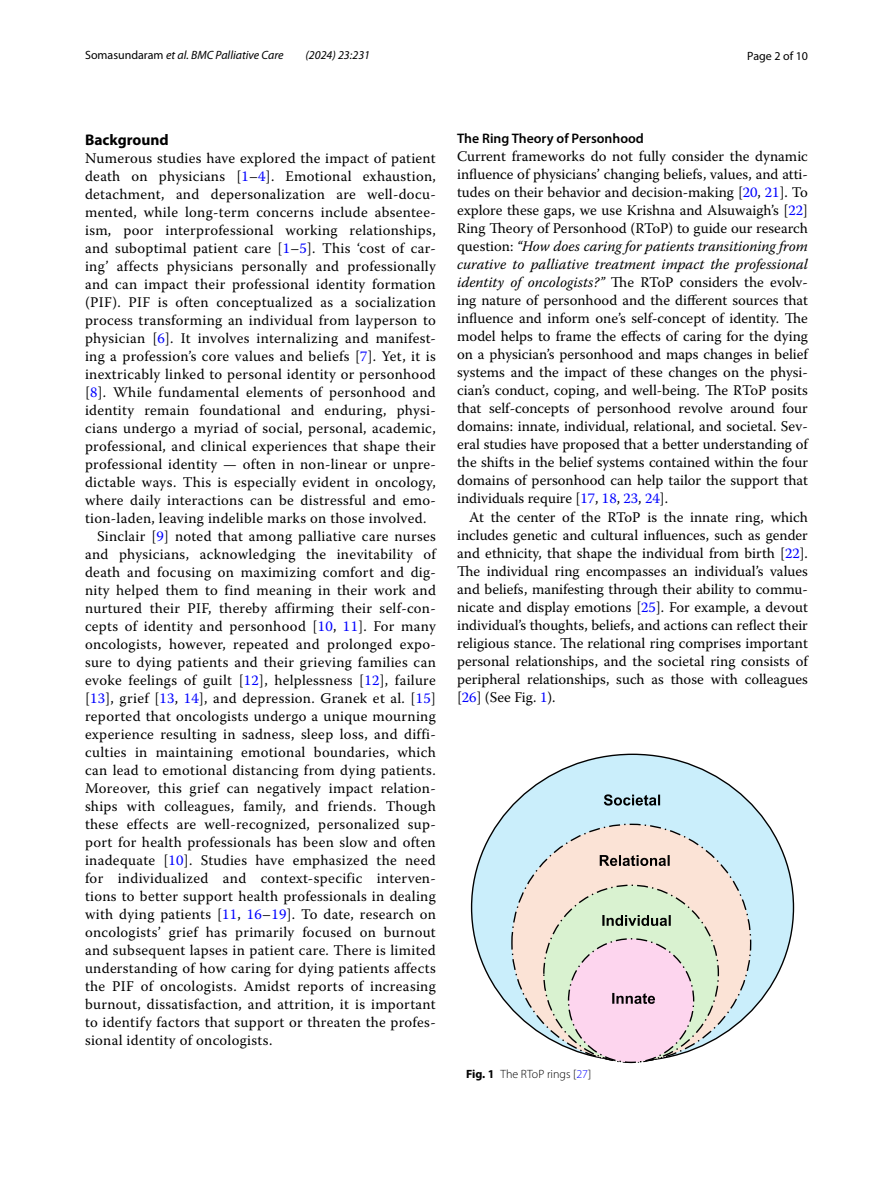
<style>
.page{position:relative;width:893px;height:1187px;background:#fff}
.page>*{position:absolute;margin:0;border:0;box-sizing:border-box;transform-origin:0 0}
.t1{font:700 15.45px "Myriad Pro";color:#000}
.t2{font:14.7px/18px "Warnock Pro";letter-spacing:.02em;color:#000;text-align:justify}
.t3{font:600 13.8px "Myriad Pro";color:#000}
.t4{font:italic 12px "Myriad Pro";color:#000}
.t5{font:300 12px "Myriad Pro";color:#000}
.t6{font:12px "Myriad Pro";color:#000}
.s1{font-style:normal}
.s2{color:#00f}
.s3{font-style:italic}
.s4{font-weight:700}
</style>
<div class="page">
<div style="left:472px;top:754px;width:321px;height:306px;background:#caeefb;border-radius:50%"></div>
<div style="left:512px;top:824px;width:239px;height:237px;background:#fbe3d6;border-radius:50%"></div>
<div style="left:544px;top:885px;width:174px;height:177px;background:#d9f2d0;border-radius:50%"></div>
<div style="left:568px;top:938px;width:126px;height:124px;background:#fdd5ee;border-radius:50%"></div>
<svg style="left:612px;top:992px;width:43px;height:11px"></svg>
<svg style="left:602px;top:915px;width:69px;height:10px"></svg>
<svg style="left:600px;top:855px;width:70px;height:11px"></svg>
<svg style="left:604px;top:794px;width:56px;height:11px"></svg>
<p class="t4" style="left:85px;top:48px;width:200px"><span class="s1">Somasundaram</span> et al. BMC Palliative Care</p>
<p class="t4" style="left:305px;top:48px;width:66px">(2024) 23:231</p>
<p class="t6" style="left:747px;top:48px;width:62px">Page 2 of 10</p>
<p class="t1" style="left:85px;top:129px;width:85px">Background</p>
<p class="t2" style="left:85px;top:148px;width:352px">Numerous studies have explored the impact of patient</p>
<p class="t2" style="left:85px;top:166px;width:352px">death on physicians [<span class="s2">1</span>–<span class="s2">4</span>]. Emotional exhaustion,</p>
<p class="t2" style="left:85px;top:184px;width:352px">detachment, and depersonalization are well-docu-</p>
<p class="t2" style="left:85px;top:202px;width:352px">mented, while long-term concerns include absentee-</p>
<p class="t2" style="left:85px;top:220px;width:352px">ism, poor interprofessional working relationships,</p>
<p class="t2" style="left:85px;top:238px;width:352px">and suboptimal patient care [<span class="s2">1</span>–<span class="s2">5</span>]. This ‘cost of car-</p>
<p class="t2" style="left:85px;top:256px;width:352px">ing’ affects physicians personally and professionally</p>
<p class="t2" style="left:85px;top:274px;width:352px">and can impact their professional identity formation</p>
<p class="t2" style="left:85px;top:292px;width:352px">(PIF). PIF is often conceptualized as a socialization</p>
<p class="t2" style="left:85px;top:310px;width:352px">process transforming an individual from layperson to</p>
<p class="t2" style="left:85px;top:328px;width:352px">physician [<span class="s2">6</span>]. It involves internalizing and manifest-</p>
<p class="t2" style="left:85px;top:346px;width:352px">ing a profession’s core values and beliefs [<span class="s2">7</span>]. Yet, it is</p>
<p class="t2" style="left:85px;top:364px;width:352px">inextricably linked to personal identity or personhood</p>
<p class="t2" style="left:85px;top:382px;width:352px">[<span class="s2">8</span>]. While fundamental elements of personhood and</p>
<p class="t2" style="left:85px;top:400px;width:352px">identity remain foundational and enduring, physi-</p>
<p class="t2" style="left:85px;top:418px;width:352px">cians undergo a myriad of social, personal, academic,</p>
<p class="t2" style="left:85px;top:436px;width:352px">professional, and clinical experiences that shape their</p>
<p class="t2" style="left:85px;top:454px;width:352px">professional identity — often in non-linear or unpre-</p>
<p class="t2" style="left:85px;top:472px;width:352px">dictable ways. This is especially evident in oncology,</p>
<p class="t2" style="left:85px;top:490px;width:352px">where daily interactions can be distressful and emo-</p>
<p class="t2" style="left:85px;top:508px;width:343px">tion-laden, leaving indelible marks on those involved.</p>
<p class="t2" style="left:97px;top:526px;width:340px">Sinclair [<span class="s2">9</span>] noted that among palliative care nurses</p>
<p class="t2" style="left:85px;top:544px;width:352px">and physicians, acknowledging the inevitability of</p>
<p class="t2" style="left:85px;top:562px;width:352px">death and focusing on maximizing comfort and dig-</p>
<p class="t2" style="left:85px;top:580px;width:352px">nity helped them to find meaning in their work and</p>
<p class="t2" style="left:85px;top:598px;width:352px">nurtured their PIF, thereby affirming their self-con-</p>
<p class="t2" style="left:85px;top:616px;width:352px">cepts of identity and personhood [<span class="s2">10</span>, <span class="s2">11</span>]. For many</p>
<p class="t2" style="left:85px;top:634px;width:352px">oncologists, however, repeated and prolonged expo-</p>
<p class="t2" style="left:85px;top:652px;width:352px">sure to dying patients and their grieving families can</p>
<p class="t2" style="left:85px;top:670px;width:352px">evoke feelings of guilt [<span class="s2">12</span>], helplessness [<span class="s2">12</span>], failure</p>
<p class="t2" style="left:85px;top:688px;width:352px">[<span class="s2">13</span>], grief [<span class="s2">13</span>, <span class="s2">14</span>], and depression. Granek et al. [<span class="s2">15</span>]</p>
<p class="t2" style="left:85px;top:706px;width:352px">reported that oncologists undergo a unique mourning</p>
<p class="t2" style="left:85px;top:724px;width:352px">experience resulting in sadness, sleep loss, and diffi-</p>
<p class="t2" style="left:85px;top:742px;width:352px">culties in maintaining emotional boundaries, which</p>
<p class="t2" style="left:85px;top:760px;width:352px">can lead to emotional distancing from dying patients.</p>
<p class="t2" style="left:85px;top:778px;width:352px">Moreover, this grief can negatively impact relation-</p>
<p class="t2" style="left:85px;top:796px;width:352px">ships with colleagues, family, and friends. Though</p>
<p class="t2" style="left:85px;top:814px;width:352px">these effects are well-recognized, personalized sup-</p>
<p class="t2" style="left:85px;top:832px;width:352px">port for health professionals has been slow and often</p>
<p class="t2" style="left:85px;top:850px;width:352px">inadequate [<span class="s2">10</span>]. Studies have emphasized the need</p>
<p class="t2" style="left:85px;top:868px;width:352px">for individualized and context-specific interven-</p>
<p class="t2" style="left:85px;top:886px;width:352px">tions to better support health professionals in dealing</p>
<p class="t2" style="left:85px;top:904px;width:352px">with dying patients [<span class="s2">11</span>, <span class="s2">16</span>–<span class="s2">19</span>]. To date, research on</p>
<p class="t2" style="left:85px;top:922px;width:352px">oncologists’ grief has primarily focused on burnout</p>
<p class="t2" style="left:85px;top:940px;width:352px">and subsequent lapses in patient care. There is limited</p>
<p class="t2" style="left:85px;top:958px;width:352px">understanding of how caring for dying patients affects</p>
<p class="t2" style="left:85px;top:976px;width:352px">the PIF of oncologists. Amidst reports of increasing</p>
<p class="t2" style="left:85px;top:994px;width:352px">burnout, dissatisfaction, and attrition, it is important</p>
<p class="t2" style="left:85px;top:1012px;width:352px">to identify factors that support or threaten the profes-</p>
<p class="t2" style="left:85px;top:1030px;width:189px">sional identity of oncologists.</p>
<p class="t3" style="left:457px;top:130px;width:188px">The Ring Theory of Personhood</p>
<p class="t2" style="left:457px;top:147px;width:352px">Current frameworks do not fully consider the dynamic influence of physicians’ changing beliefs, values, and atti&shy;tudes on their behavior and decision-making [<span class="s2">20</span>, <span class="s2">21</span>]. To explore these gaps, we use Krishna and Alsuwaigh’s [<span class="s2">22</span>] Ring Theory of Personhood (RToP) to guide our research question: <span class="s3">“How does caring for patients transitioning from curative to palliative treatment impact the professional identity of oncologists?”</span> The RToP considers the evolv&shy;ing nature of personhood and the different sources that influence and inform one’s self-concept of identity. The model helps to frame the effects of caring for the dying on a physician’s personhood and maps changes in belief systems and the impact of these changes on the physi&shy;cian’s conduct, coping, and well-being. The RToP posits that self-concepts of personhood revolve around four domains: innate, individual, relational, and societal. Sev&shy;eral studies have proposed that a better understanding of the shifts in the belief systems contained within the four domains of personhood can help tailor the support that individuals require [<span class="s2">17</span>, <span class="s2">18</span>, <span class="s2">23</span>, <span class="s2">24</span>].</p>
<p class="t2" style="left:457px;top:507px;width:352px;text-indent:12px">At the center of the RToP is the innate ring, which includes genetic and cultural influences, such as gender and ethnicity, that shape the individual from birth [<span class="s2">22</span>].<br>The individual ring encompasses an individual’s values and beliefs, manifesting through their ability to commu&shy;nicate and display emotions [<span class="s2">25</span>]. For example, a devout individual’s thoughts, beliefs, and actions can reflect their religious stance. The relational ring comprises important personal relationships, and the societal ring consists of peripheral relationships, such as those with colleagues [<span class="s2">26</span>] (See Fig. <span class="s2">1</span>).</p>
<p class="t5" style="left:466px;top:1067px;width:127px"><span class="s4">Fig. 1</span> The RToP rings [<span class="s2">27</span>]</p>
</div>
